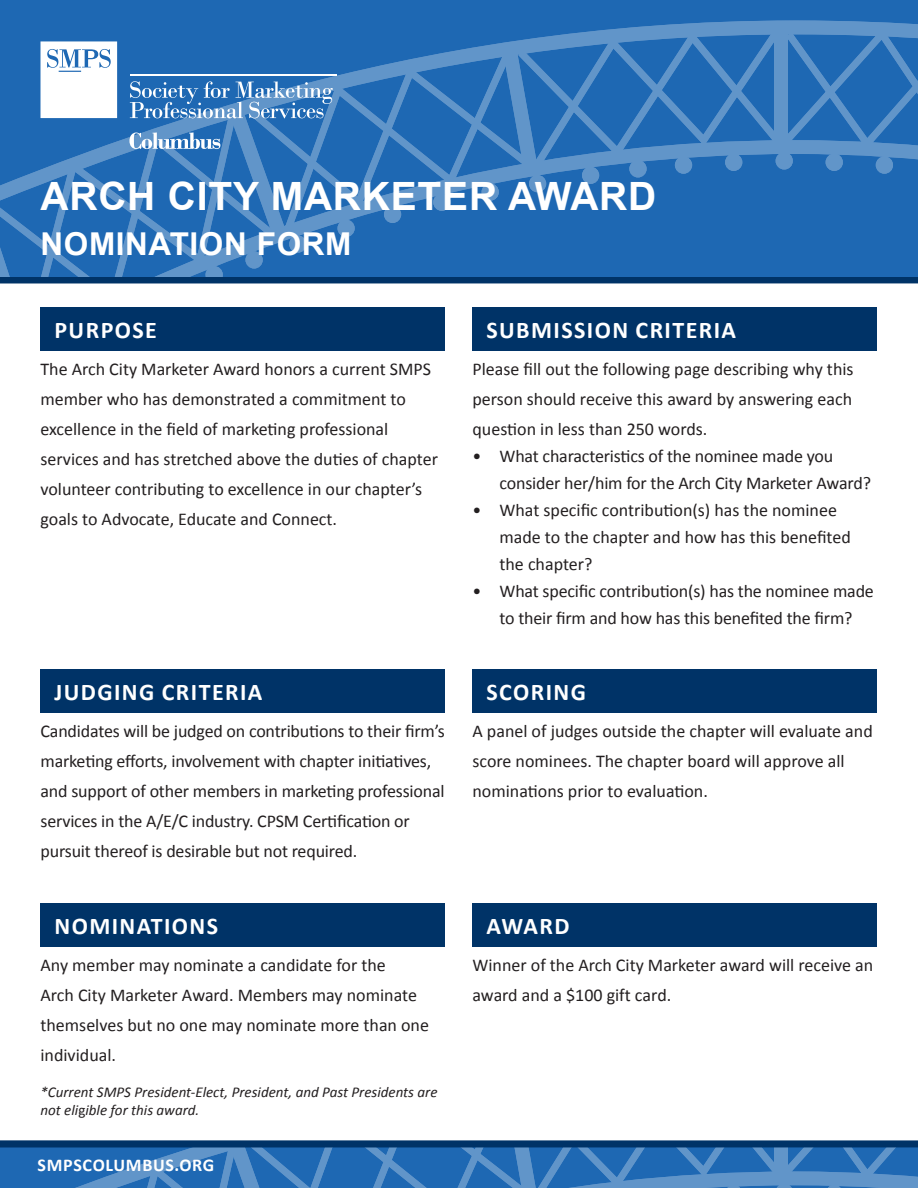
<style>
.page{position:relative;width:918px;height:1188px;background:#fff}
.page>*{position:absolute;margin:0;border:0;box-sizing:border-box;transform-origin:0 0}
.t1{font:700 39px "Arial";letter-spacing:.02em;color:#fff}
.t2{font:700 31.5px "Arial";letter-spacing:.02em;color:#fff}
.t3{font:700 24px "Calibri";letter-spacing:.06em;color:#fff}
.t4{font:18px/30px "Calibri";color:#231f20}
.t5{font:700 18px "Calibri";letter-spacing:.04em;color:#fff}
.t6{font:italic 15px/18px "Calibri";color:#231f20}
.s1{font-style:normal}
</style>
<div class="page">
<div style="left:40px;top:308px;width:406px;height:43px;background:#003367"></div>
<div style="left:472px;top:308px;width:406px;height:43px;background:#003367"></div>
<div style="left:40px;top:670px;width:406px;height:43px;background:#003367"></div>
<div style="left:472px;top:670px;width:406px;height:43px;background:#003367"></div>
<div style="left:40px;top:903px;width:406px;height:43px;background:#003367"></div>
<div style="left:472px;top:903px;width:406px;height:43px;background:#003367"></div>
<svg style="left:0;top:1148px;width:918px;height:40px;background:#3477ba"></svg>
<div style="left:0;top:1140px;width:918px;height:7px;background:#003367"></div>
<div style="left:0;top:276px;width:918px;height:7px;background:#003367"></div>
<div style="left:0;top:0;width:918px;height:276px;background:#1e68b3"></div>
<svg style="left:627px;top:20px;width:291px;height:8px;fill:#6195c9"></svg>
<svg style="left:0;top:28px;width:918px;height:248px"></svg>
<p class="t1" style="left:40px;top:171px;width:617px">ARCH CITY MARKETER AWARD</p>
<p class="t2" style="left:40px;top:223px;width:312px">NOMINATION FORM</p>
<p class="t3" style="left:54px;top:315px;width:104px">PURPOSE</p>
<p class="t4" style="left:40px;top:354px;width:399px">The Arch City Marketer Award honors a current SMPS member who has demonstrated a commitment to excellence in the field of marketing professional services and has stretched above the duties of chapter volunteer contributing to excellence in our chapter’s goals to Advocate, Educate and Connect.</p>
<p class="t3" style="left:486px;top:315px;width:251px">SUBMISSION CRITERIA</p>
<p class="t4" style="left:472px;top:354px;width:383px;text-align:justify">Please fill out the following page describing why this person should receive this award by answering each question in less than 250 words.</p>
<p class="t4" style="left:500px;top:443px;width:373px;line-height:27px;text-indent:-27px">• What characteristics of the nominee made you consider her/him for the Arch City Marketer Award?</p>
<p class="t4" style="left:500px;top:497px;width:353px;line-height:27px;text-indent:-27px">• What specific contribution(s) has the nominee made to the chapter and how has this benefited the chapter?</p>
<p class="t4" style="left:472px;top:578px;width:403px;line-height:27px;text-align:center">• What specific contribution(s) has the nominee made to their firm and how has this benefited the firm?</p>
<p class="t3" style="left:54px;top:677px;width:209px">JUDGING CRITERIA</p>
<p class="t4" style="left:40px;top:716px;width:406px">Candidates will be judged on contributions to their firm’s marketing efforts, involvement with chapter initiatives, and support of other members in marketing professional services in the A/E/C industry. CPSM Certification or pursuit thereof is desirable but not required.</p>
<p class="t4" style="left:472px;top:716px;width:402px">A panel of judges outside the chapter will evaluate and score nominees. The chapter board will approve all nominations prior to evaluation.</p>
<p class="t3" style="left:486px;top:677px;width:101px">SCORING</p>
<p class="t3" style="left:54px;top:911px;width:165px">NOMINATIONS</p>
<p class="t4" style="left:40px;top:950px;width:390px">Any member may nominate a candidate for the<br>Arch City Marketer Award. Members may nominate themselves but no one may nominate more than one individual.</p>
<p class="t6" style="left:40px;top:1082px;width:399px">*Current SMPS President-Elect, President, and Past Presidents are not eli<span class="s1">g</span>ible for this award.</p>
<p class="t5" style="left:37px;top:1153px;width:178px">SMPSCOLUMBUS.ORG</p>
<p class="t3" style="left:486px;top:911px;width:85px">AWARD</p>
<p class="t4" style="left:472px;top:950px;width:402px">Winner of the Arch City Marketer award will receive an award and a $100 gift card.</p>
</div>
